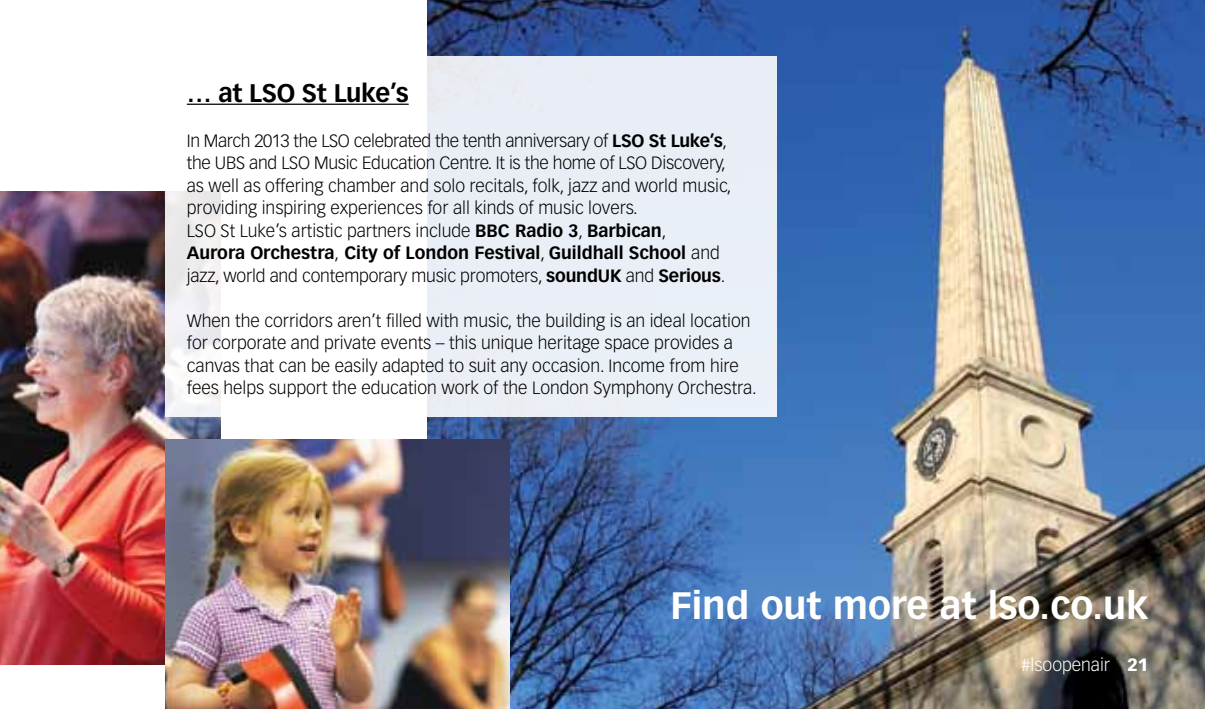
<style>
.page{position:relative;width:1205px;height:709px;background:#fff}
.page>*{position:absolute;margin:0;border:0;box-sizing:border-box;transform-origin:0 0}
.t1{font:700 37.5px "Vectora LH";color:#fff}
.t2{font:700 25px "Vectora LH";letter-spacing:-.015em;color:#000}
.t3{font:300 17.5px/22.5px "Vectora LH";color:#000}
.t4{font:300 17.5px "Vectora LH";color:#fff}
.s1{font-weight:700}
.s2{font-weight:900}
</style>
<div class="page">
<img style="left:428px;top:0;width:777px;height:709px">
<img style="left:0;top:192px;width:221px;height:472px">
<div style="left:166px;top:57px;width:611px;height:360px;background:linear-gradient(to right,#fffefd,#e4ebf5)"></div>
<hr style="left:187px;top:104px;width:222px;height:1px;background:#000">
<img style="left:166px;top:439px;width:344px;height:270px">
<h2 class="t2" style="left:187px;top:78px;width:223px">… at LSO St Luke’s</h2>
<p class="t3" style="left:187px;top:129px;width:546px">In March 2013 the LSO celebrated the tenth anniversary of <span class="s1">LSO St Luke’s</span>, the UBS and LSO Music Education Centre. It is the home of LSO Discovery, as well as offering chamber and solo recitals, folk, jazz and world music, providing inspiring experiences for all kinds of music lovers.<br>LSO St Luke’s artistic partners include <span class="s1">BBC Radio 3</span>, <span class="s1">Barbican</span>,<br><span class="s1">Aurora Orchestra</span>, <span class="s1">City of London Festival</span>, <span class="s1">Guildhall School</span> and jazz, world and contemporary music promoters, <span class="s1">soundUK</span> and <span class="s1">Serious</span>.</p>
<p class="t3" style="left:187px;top:309px;width:571px">When the corridors aren’t filled with music, the building is an ideal location for corporate and private events – this unique heritage space provides a canvas that can be easily adapted to suit any occasion. Income from hire fees helps support the education work of the London Symphony Orchestra.</p>
<h1 class="t1" style="left:670px;top:583px;width:479px">Find out more at lso.co.uk</h1>
<p class="t4" style="left:1021px;top:655px;width:128px">#lsoopenair <span class="s2">21</span></p>
</div>
